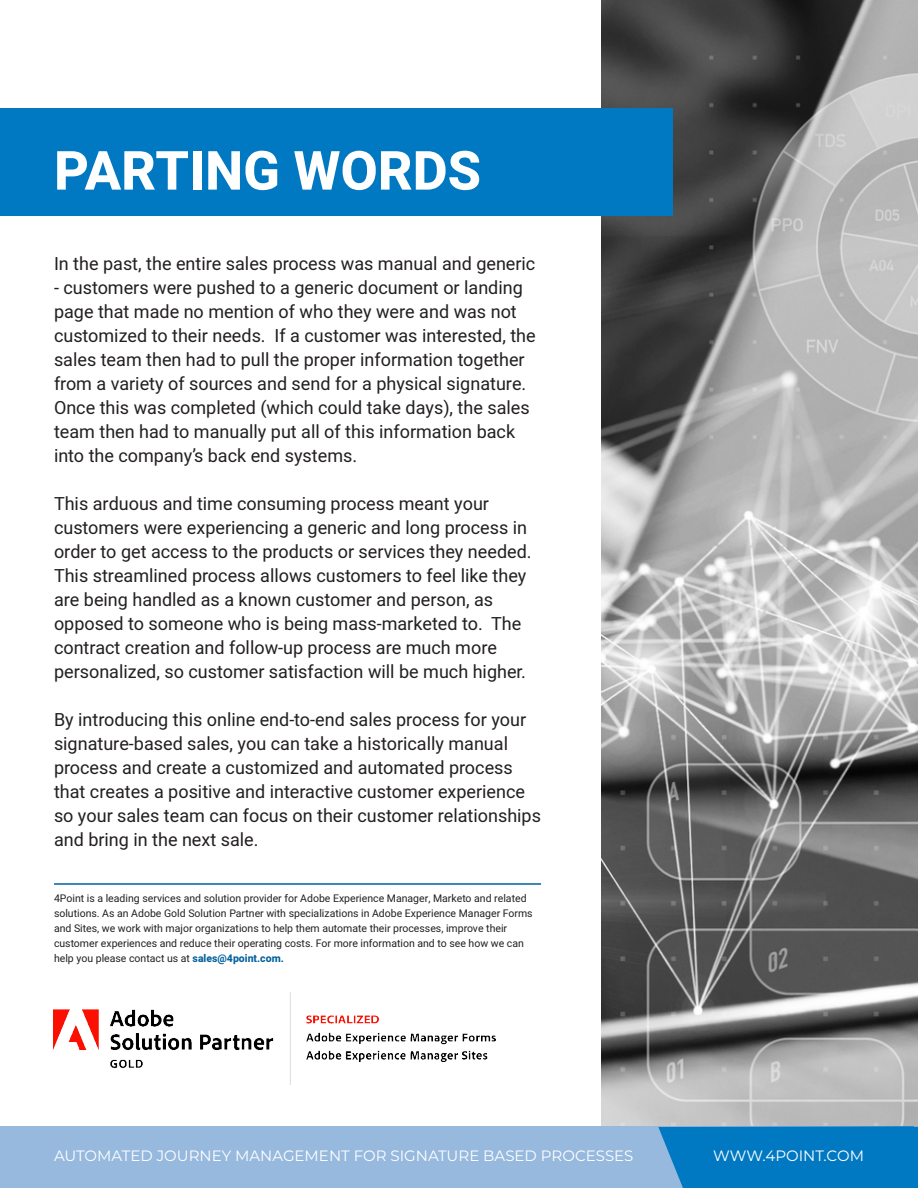
<style>
.page{position:relative;width:918px;height:1188px;background:#fff}
.page>*{position:absolute;margin:0;border:0;box-sizing:border-box;transform-origin:0 0}
.t1{font:800 54px "Heebo";color:#fff}
.t2{font:18px/24px "Heebo";color:#231f20}
.t3{font:15px "Montserrat";color:#fff}
.t4{font:10.5px/15px "Heebo";color:#231f20}
.s1{font-weight:800;color:#00619c}
</style>
<div class="page">
<img style="left:602px;top:0;width:316px;height:1126px">
<div style="left:0;top:108px;width:673px;height:108px;background:#0079c2"></div>
<img style="left:54px;top:993px;width:441px;height:91px">
<div style="left:0;top:1126px;width:918px;height:62px;background:#97b9de"></div>
<svg style="left:658px;top:1126px;width:260px;height:62px;background:#097dc3"></svg>
<hr style="left:54px;top:883px;width:487px;height:2px;background:#00619c">
<p class="t1" style="left:54px;top:133px;width:429px">PARTING WORDS</p>
<p class="t2" style="left:54px;top:252px;width:483px">In the past, the entire sales process was manual and generic</p>
<p class="t2" style="left:54px;top:276px;width:483px">- customers were pushed to a generic document or landing page that made no mention of who they were and was not customized to their needs. If a customer was interested, the sales team then had to pull the proper information together from a variety of sources and send for a physical signature.<br>Once this was completed (which could take days), the sales team then had to manually put all of this information back into the company’s back end systems.</p>
<p class="t2" style="left:54px;top:492px;width:479px">This arduous and time consuming process meant your customers were experiencing a generic and long process in order to get access to the products or services they needed.<br>This streamlined process allows customers to feel like they are being handled as a known customer and person, as opposed to someone who is being mass-marketed to. The contract creation and follow-up process are much more personalized, so customer satisfaction will be much higher.</p>
<p class="t2" style="left:54px;top:708px;width:489px">By introducing this online end-to-end sales process for your signature-based sales, you can take a historically manual process and create a customized and automated process that creates a positive and interactive customer experience so your sales team can focus on their customer relationships and bring in the next sale.</p>
<p class="t4" style="left:54px;top:890px;width:480px">4Point is a leading services and solution provider for Adobe Experience Manager, Marketo and related solutions. As an Adobe Gold Solution Partner with specializations in Adobe Experience Manager Forms and Sites, we work with major organizations to help them automate their processes, improve their customer experiences and reduce their operating costs. For more information and to see how we can help you please contact us at <span class="s1">sales@4point.com.</span></p>
<p class="t3" style="left:54px;top:1145px;width:581px">AUTOMATED JOURNEY MANAGEMENT FOR SIGNATURE BASED PROCESSES</p>
<p class="t3" style="left:713px;top:1145px;width:152px">WWW.4POINT.COM</p>
</div>
